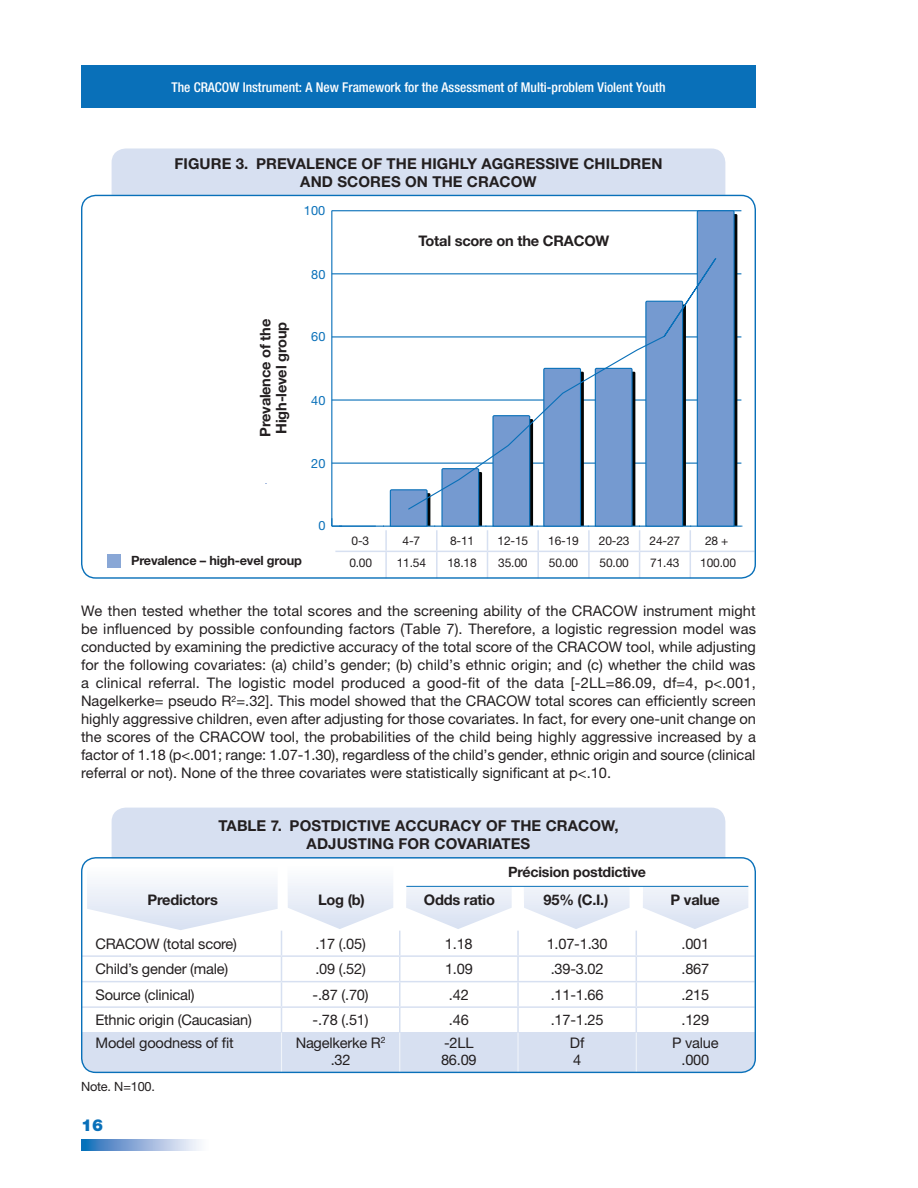
<style>
.page{position:relative;width:918px;height:1188px;background:#fff}
.page>*{position:absolute;margin:0;border:0;box-sizing:border-box;transform-origin:0 0}
.t1{font:900 16.5px "Helvetica Neue LT Std";color:#0970b9}
.t2{font:700 15px/18px "Helvetica Neue LT Std";letter-spacing:.005em;color:#231f20}
.t3{font:14.7px/18px "Helvetica Neue LT Std";letter-spacing:-.015em;color:#231f20;text-align:center}
.t4{font:700 14.7px/16.2px "Helvetica Neue LT Std";color:#231f20}
.t5{font:700 14.25px "Helvetica Neue LT Std";color:#231f20}
.t6{font:500 condensed 13.5px "Helvetica Neue LT Std";color:#fff}
.t7{font:700 12.75px "Helvetica Neue LT Std";color:#231f20}
.t8{font:12.75px "Helvetica Neue LT Std";color:#0970b9}
.t9{font:12.75px "Helvetica Neue LT Std";letter-spacing:-.015em;color:#231f20}
.t10{font:12px "Helvetica Neue LT Std";letter-spacing:-.015em;color:#231f20}
</style>
<div class="page">
<svg style="left:81px;top:1139px;width:119px;height:11px"></svg>
<div style="left:81px;top:66px;width:675px;height:42px;background:#0970b9"></div>
<div style="left:112px;top:148px;width:613px;height:240px;background:#d7e0f1;border-radius:14px"></div>
<div style="left:95px;top:195px;width:662px;height:403px;background:#fff;border-radius:14px"></div>
<hr style="left:385px;top:530px;width:2px;height:21px;background:#d7e0f1">
<hr style="left:436px;top:530px;width:2px;height:21px;background:#d7e0f1">
<hr style="left:335px;top:551px;width:51px;height:1px;background:#d7e0f1">
<hr style="left:386px;top:551px;width:51px;height:1px;background:#d7e0f1">
<hr style="left:385px;top:552px;width:2px;height:26px;background:#d7e0f1">
<hr style="left:437px;top:551px;width:50px;height:1px;background:#d7e0f1">
<hr style="left:436px;top:552px;width:2px;height:26px;background:#d7e0f1">
<hr style="left:690px;top:551px;width:64px;height:1px;background:#d7e0f1">
<div style="left:108px;top:555px;width:13px;height:13px;background:#89a7d6"></div>
<hr style="left:332px;top:463px;width:409px;height:1px;background:#0970b9">
<hr style="left:332px;top:399px;width:409px;height:2px;background:#0970b9">
<hr style="left:332px;top:336px;width:409px;height:1px;background:#0970b9">
<hr style="left:332px;top:273px;width:409px;height:1px;background:#0970b9">
<hr style="left:332px;top:210px;width:409px;height:1px;background:#0970b9">
<hr style="left:332px;top:526px;width:409px;height:1px;background:#0970b9">
<hr style="left:331px;top:211px;width:1px;height:315px;background:#0970b9">
<svg style="left:331px;top:518px;width:11px;height:9px"></svg>
<hr style="left:339px;top:526px;width:37px;height:1px;background:#0970b9">
<svg style="left:383px;top:489px;width:52px;height:38px"></svg>
<svg style="left:441px;top:210px;width:301px;height:368px"></svg>
<svg style="left:407px;top:257px;width:310px;height:254px"></svg>
<div style="left:112px;top:808px;width:613px;height:49px;background:#d7e0f1"></div>
<svg style="left:81px;top:864px;width:675px;height:208px"></svg>
<hr style="left:281px;top:1033px;width:1px;height:40px;background:#f0f4fa">
<hr style="left:399px;top:1033px;width:1px;height:40px;background:#f0f4fa">
<hr style="left:517px;top:1033px;width:2px;height:40px;background:#f0f4fa">
<hr style="left:636px;top:1033px;width:1px;height:40px;background:#f0f4fa">
<div style="left:81px;top:857px;width:675px;height:216px;border:1px solid #0970b9;border-radius:14px"></div>
<p class="t6" style="left:171px;top:79px;width:496px">The CRACOW Instrument: A New Framework for the Assessment of Multi-problem Violent Youth</p>
<p class="t2" style="left:300px;top:155px;width:364px;text-indent:-126px">FIGURE 3. PREVALENCE OF THE HIGHLY AGGRESSIVE CHILDREN<br>AND SCORES ON THE CRACO</p>
<p class="t2" style="left:523px;top:173px;width:16px">W</p>
<p class="t8" style="left:304px;top:203px;width:23px">100</p>
<p class="t4" style="left:257px;top:437px;width:119px;rotate:-90deg">PREVALENCE OF THE<br>HIGH-LEVEL GROUP</p>
<p class="t8" style="left:311px;top:267px;width:16px">80</p>
<p class="t8" style="left:311px;top:329px;width:16px">60</p>
<p class="t8" style="left:311px;top:393px;width:16px">40</p>
<p class="t8" style="left:311px;top:456px;width:16px">20</p>
<p class="t8" style="left:318px;top:518px;width:9px">0</p>
<p class="t4" style="left:418px;top:232px;width:136px">TOTAL SCORE ON THE CRACO</p>
<p class="t4" style="left:596px;top:232px;width:15px">W</p>
<p class="t10" style="left:352px;top:533px;width:19px">0-3</p>
<p class="t10" style="left:403px;top:533px;width:19px">4-7</p>
<p class="t10" style="left:450px;top:533px;width:26px">8-11</p>
<p class="t10" style="left:498px;top:533px;width:32px">12-15</p>
<p class="t10" style="left:548px;top:533px;width:32px">16-19</p>
<p class="t10" style="left:599px;top:533px;width:32px">20-23</p>
<p class="t10" style="left:650px;top:533px;width:32px">24-27</p>
<p class="t10" style="left:705px;top:533px;width:25px">28 +</p>
<p class="t7" style="left:131px;top:553px;width:172px">PREVALENCE – HIGH-EVEL GROUP</p>
<p class="t10" style="left:349px;top:556px;width:24px">0.00</p>
<p class="t10" style="left:397px;top:556px;width:31px">11.54</p>
<p class="t10" style="left:448px;top:556px;width:31px">18.18</p>
<p class="t10" style="left:498px;top:556px;width:31px">35.00</p>
<p class="t10" style="left:549px;top:556px;width:31px">50.00</p>
<p class="t10" style="left:600px;top:556px;width:31px">50.00</p>
<p class="t10" style="left:650px;top:556px;width:31px">71.43</p>
<p class="t10" style="left:700px;top:556px;width:37px">100.00</p>
<p class="t3" style="left:81px;top:602px;width:677px;text-align:justify">We then tested whether the total scores and the screening ability of the CRACOW instrument might be influenced by possible confounding factors (Table 7). Therefore, a logistic regression model was conducted by examining the predictive accuracy of the total score of the CRACOW tool, while adjusting for the following covariates: (a) child’s gender; (b) child’s ethnic origin; and (c) whether the child was a clinical referral. The logistic model produced a good-fit of the data [-2LL=86.09, df=4, p&lt;.001, Nagelkerke= pseudo R<sup>2</sup>=.32]. This model showed that the CRACOW total scores can efficiently screen highly aggressive children, even after adjusting for those covariates. In fact, for every one-unit change on the scores of the CRACOW tool, the probabilities of the child being highly aggressive increased by a factor of 1.18 (p&lt;.001; range: 1.07-1.30), regardless of the child’s gender, ethnic origin and source (clinical referral or not). None of the three covariates were statistically significant at p&lt;.10.</p>
<p class="t2" style="left:218px;top:816px;width:340px">TABLE 7. POSTDICTIVE ACCURACY OF THE CRACO</p>
<p class="t2" style="left:601px;top:816px;width:19px">W,</p>
<p class="t2" style="left:307px;top:834px;width:225px">ADJUSTING FOR COVARIATES</p>
<p class="t5" style="left:508px;top:863px;width:139px">PRÉCISION POSTDICTIVE</p>
<p class="t4" style="left:148px;top:891px;width:72px">PREDICTORS</p>
<p class="t4" style="left:318px;top:891px;width:48px">LOG (B)</p>
<p class="t4" style="left:424px;top:891px;width:73px">ODDS RATIO</p>
<p class="t4" style="left:544px;top:891px;width:66px">95% (C.I.)</p>
<p class="t4" style="left:671px;top:891px;width:51px">P VALUE</p>
<p class="t3" style="left:96px;top:934px;width:143px">CRACOW (total score)</p>
<p class="t3" style="left:315px;top:934px;width:52px">.17 (.05)</p>
<p class="t3" style="left:445px;top:934px;width:29px">1.18</p>
<p class="t3" style="left:547px;top:934px;width:62px">1.07-1.30</p>
<p class="t3" style="left:682px;top:934px;width:29px">.001</p>
<p class="t3" style="left:96px;top:960px;width:134px">Child’s gender (male)</p>
<p class="t3" style="left:315px;top:960px;width:52px">.09 (.52)</p>
<p class="t3" style="left:445px;top:960px;width:29px">1.09</p>
<p class="t3" style="left:551px;top:960px;width:54px">.39-3.02</p>
<p class="t3" style="left:682px;top:960px;width:29px">.867</p>
<p class="t3" style="left:96px;top:985px;width:101px">Source (clinical)</p>
<p class="t3" style="left:313px;top:985px;width:58px">-.87 (.70)</p>
<p class="t3" style="left:449px;top:985px;width:21px">.42</p>
<p class="t3" style="left:551px;top:985px;width:54px">.11-1.66</p>
<p class="t3" style="left:682px;top:985px;width:29px">.215</p>
<p class="t3" style="left:96px;top:1011px;width:158px">Ethnic origin (Caucasian)</p>
<p class="t3" style="left:313px;top:1011px;width:58px">-.78 (.51)</p>
<p class="t3" style="left:449px;top:1011px;width:21px">.46</p>
<p class="t3" style="left:551px;top:1011px;width:54px">.17-1.25</p>
<p class="t3" style="left:682px;top:1011px;width:29px">.129</p>
<p class="t3" style="left:96px;top:1033px;width:140px">Model goodness of fit</p>
<p class="t3" style="left:296px;top:1033px;width:91px">Nagelkerke R<sup>2 </sup>.32</p>
<p class="t3" style="left:441px;top:1033px;width:37px;text-align:left">-2LL<br>86.09</p>
<p class="t3" style="left:570px;top:1033px;width:16px;text-align:left">Df<br>4</p>
<p class="t3" style="left:672px;top:1033px;width:48px">P value .000</p>
<p class="t9" style="left:81px;top:1079px;width:76px">Note. N=100.</p>
<p class="t1" style="left:81px;top:1115px;width:24px">16</p>
</div>
